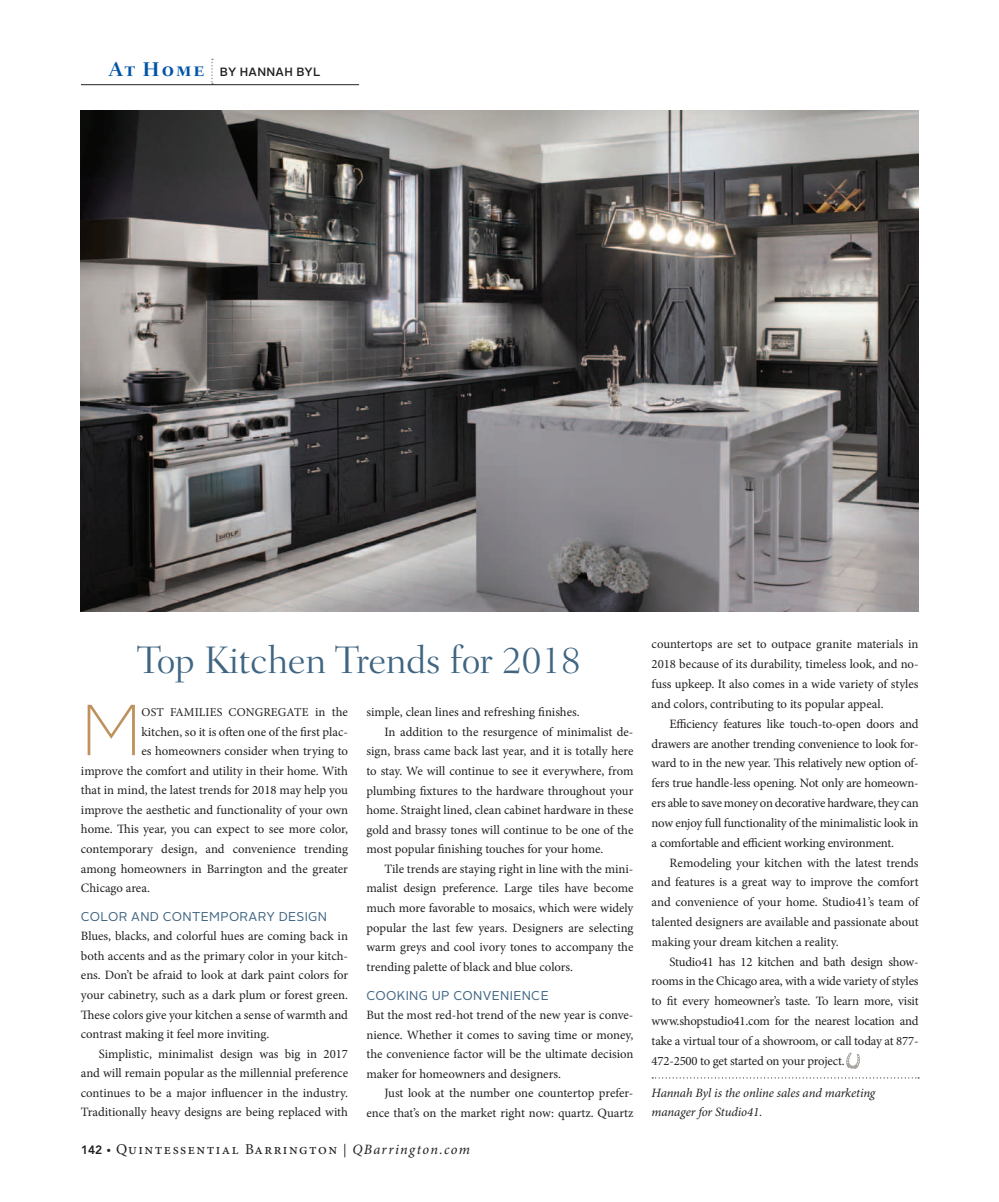
<style>
.page{position:relative;width:999px;height:1202px;background:#fff}
.page>*{position:absolute;margin:0;border:0;box-sizing:border-box;transform-origin:0 0}
.t1{font:100 72px "Alright Sans";color:#bf915c}
.t2{font:300 39px "Fairfield LT Std";letter-spacing:-.015em;color:#3f6582}
.t3{font:15px "Minion Pro";letter-spacing:.1em;color:#231f20}
.t4{font:12.75px/19.8px "Minion Pro";letter-spacing:-.005em;color:#231f20;text-align:justify}
.t5{font:italic 12.75px/19.8px "Minion Pro";letter-spacing:-.01em;color:#231f20}
.t6{font:12.75px "Alright Sans";letter-spacing:.025em;color:#3f6582}
.t7{font:12px "Minion Pro";letter-spacing:.09em;color:#231f20}
.t8{font:500 12px "Alright Sans";letter-spacing:.025em;color:#231f20}
.s1{font-family:"Fairfield LT Std";font-weight:700;font-size:20.25px;color:#0154a6}
.s2{font-size:12.75px}
.s3{font-family:"Avenir LT Std";font-weight:800;font-size:12px}
.s4{font-size:12px}
.s5{font-size:13.5px}
.s6{font-style:italic;font-size:14.25px}
</style>
<div class="page">
<svg style="left:652px;top:1077px;width:267px;height:1px"></svg>
<svg style="left:211px;top:59px;width:2px;height:25px"></svg>
<hr style="left:81px;top:84px;width:278px;height:1px;background:#231f20">
<svg style="left:846px;top:1052px;width:14px;height:17px"></svg>
<img style="left:80px;top:110px;width:839px;height:501px">
<p class="t8" style="left:109px;top:64px;width:213px"><span class="s1">At Home</span> BY HANNAH BYL</p>
<h2 class="t2" style="left:137px;top:637px;width:445px">Top Kitchen Trends for 2018</h2>
<h1 class="t1" style="left:81px;top:681px;width:62px">M</h1>
<p class="t7" style="left:142px;top:704px;width:71px">ost families</p>
<p class="t7" style="left:229px;top:704px;width:121px">congregate <span class="s2">in the</span></p>
<p class="t4" style="left:366px;top:702px;width:215px">simple, clean lines and refreshing finishes.</p>
<p class="t4" style="left:385px;top:722px;width:250px">In addition to the resurgence of minimalist de-</p>
<p class="t4" style="left:366px;top:741px;width:268px">sign, brass came back last year, and it is totally here</p>
<p class="t4" style="left:366px;top:761px;width:269px">to stay. We will continue to see it everywhere, from</p>
<p class="t4" style="left:366px;top:780px;width:268px">plumbing fixtures to the hardware throughout your</p>
<p class="t4" style="left:366px;top:800px;width:269px">home. Straight lined, clean cabinet hardware in these</p>
<p class="t4" style="left:366px;top:819px;width:268px">gold and brassy tones will continue to be one of the</p>
<p class="t4" style="left:366px;top:839px;width:238px">most popular finishing touches for your home.</p>
<p class="t4" style="left:385px;top:859px;width:250px">Tile trends are staying right in line with the mini-</p>
<p class="t4" style="left:366px;top:878px;width:269px">malist design preference. Large tiles have become</p>
<p class="t4" style="left:366px;top:898px;width:269px">much more favorable to mosaics, which were widely</p>
<p class="t4" style="left:366px;top:917px;width:269px">popular the last few years. Designers are selecting</p>
<p class="t4" style="left:366px;top:937px;width:268px">warm greys and cool ivory tones to accompany the</p>
<p class="t4" style="left:366px;top:957px;width:208px">trending palette of black and blue colors.</p>
<p class="t6" style="left:366px;top:986px;width:184px">COOKING UP CONVENIENCE</p>
<p class="t4" style="left:366px;top:1005px;width:268px">But the most red-hot trend of the new year is conve&shy;nience. Whether it comes to saving time or money, the convenience factor will be the ultimate decision maker for homeowners and designers.</p>
<p class="t4" style="left:366px;top:1083px;width:268px;text-align:right">Just look at the number one countertop prefer&shy;ence that’s on the market right now: quartz. Quartz</p>
<p class="t3" style="left:81px;top:1139px;width:391px"><span class="s3">142</span> <span class="s4">•</span> Quintessential Barrington <span class="s5">|</span> <span class="s6">QBarrington.com</span></p>
<p class="t4" style="left:142px;top:721px;width:208px">kitchen, so it is often one of the first plac-</p>
<p class="t4" style="left:142px;top:741px;width:208px">es homeowners consider when trying to</p>
<p class="t4" style="left:81px;top:760px;width:269px">improve the comfort and utility in their home. With</p>
<p class="t4" style="left:81px;top:780px;width:269px">that in mind, the latest trends for 2018 may help you</p>
<p class="t4" style="left:81px;top:800px;width:269px">improve the aesthetic and functionality of your own</p>
<p class="t4" style="left:81px;top:819px;width:269px">home. This year, you can expect to see more color,</p>
<p class="t4" style="left:81px;top:839px;width:269px">contemporary design, and convenience trending</p>
<p class="t4" style="left:81px;top:858px;width:269px">among homeowners in Barrington and the greater</p>
<p class="t4" style="left:81px;top:878px;width:71px">Chicago area.</p>
<p class="t6" style="left:81px;top:907px;width:248px">COLOR AND CONTEMPORARY DESIGN</p>
<p class="t4" style="left:81px;top:926px;width:269px">Blues, blacks, and colorful hues are coming back in both accents and as the primary color in your kitch&shy;ens. Don’t be afraid to look at dark paint colors for your cabinetry, such as a dark plum or forest green.<br>These colors give your kitchen a sense of warmth and contrast making it feel more inviting.</p>
<p class="t4" style="left:81px;top:1044px;width:269px;text-indent:18px">Simplistic, minimalist design was big in 2017 and will remain popular as the millennial preference continues to be a major influencer in the industry.<br>Traditionally heavy designs are being replaced with</p>
<p class="t4" style="left:652px;top:634px;width:269px">countertops are set to outpace granite materials in 2018 because of its durability, timeless look, and no&shy;fuss upkeep. It also comes in a wide variety of styles and colors, contributing to its popular appeal.</p>
<p class="t4" style="left:652px;top:714px;width:269px;text-indent:18px">Efficiency features like touch-to-open doors and drawers are another trending convenience to look for&shy;ward to in the new year. This relatively new option of&shy;fers true handle-less opening. Not only are homeown&shy;ers able to save money on decorative hardware, they can now enjoy full functionality of the minimalistic look in a comfortable and efficient working environment.</p>
<p class="t4" style="left:652px;top:852px;width:270px;text-indent:18px">Remodeling your kitchen with the latest trends and features is a great way to improve the comfort and convenience of your home. Studio41’s team of talented designers are available and passionate about making your dream kitchen a reality.</p>
<p class="t4" style="left:652px;top:951px;width:268px;text-indent:18px">Studio41 has 12 kitchen and bath design show&shy;rooms in the Chicago area, with a wide variety of styles to fit every homeowner’s taste. To learn more, visit www.shopstudio41.com for the nearest location and take a virtual tour of a showroom, or call today at 877- 472-2500 to get started on your project.</p>
<p class="t5" style="left:652px;top:1083px;width:225px">Hannah Byl is the online sales and marketing manager for Studio41.</p>
</div>
